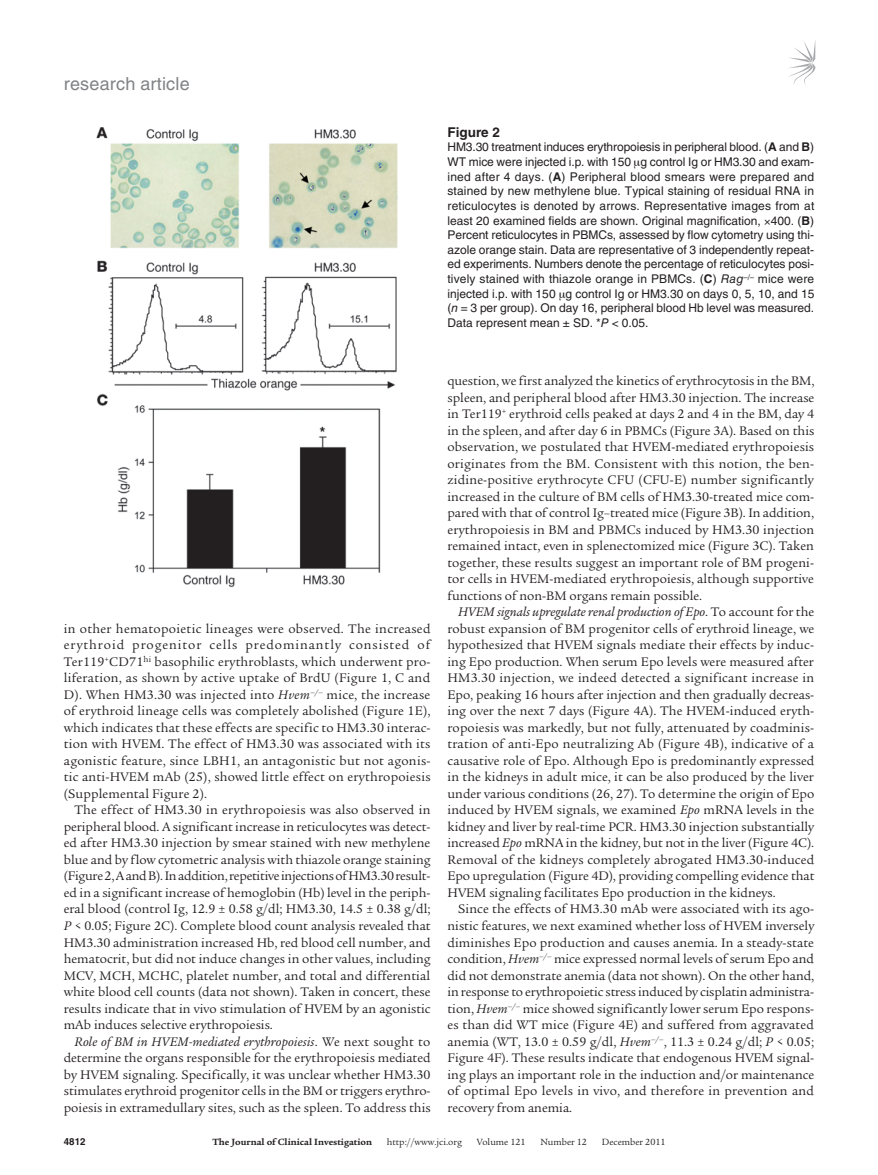
<style>
.page{position:relative;width:878px;height:1175px;background:#fff}
.page>*{position:absolute;margin:0;border:0;box-sizing:border-box;transform-origin:0 0}
.t1{font:18px "Helvetica LT Std";letter-spacing:.01em;color:#808285}
.t2{font:13.5px/16.5px "Legacy Serif Std";color:#231f20;text-align:justify}
.t3{font:700 13.5px "Helvetica LT Std";color:#231f20}
.t4{font:12px/14.7px "Helvetica LT Std";letter-spacing:-.005em;color:#231f20;text-align:justify}
.t5{font:9.75px "Legacy Serif Std";color:#231f20}
.t6{font:700 9.75px "Legacy Serif Std";color:#231f20}
.t7{font:700 9.75px "Helvetica LT Std";color:#231f20}
.s1{font-weight:700}
.s2{font-style:italic}
</style>
<div class="page">
<svg style="left:789px;top:42px;width:26px;height:43px"></svg>
<img style="left:96px;top:127px;width:302px;height:461px">
<h1 class="t1" style="left:64px;top:73px;width:127px">research article</h1>
<p class="t3" style="left:447px;top:124px;width:54px">Figure 2</p>
<p class="t4" style="left:447px;top:140px;width:368px">HM3.30 treatment induces erythropoiesis in peripheral blood. (<span class="s1">A</span> and <span class="s1">B</span>)<br>WT mice were injected i.p. with 150 g control Ig or HM3.30 and exam&shy;ined after 4 days. (<span class="s1">A</span>) Peripheral blood smears were prepared and stained by new methylene blue. Typical staining of residual RNA in reticulocytes is denoted by arrows. Representative images from at least 20 examined fields are shown. Original magnification, 400. (<span class="s1">B</span>)<br>Percent reticulocytes in PBMCs, assessed by flow cytometry using thi&shy;azole orange stain. Data are representative of 3 independently repeat&shy;ed experiments. Numbers denote the percentage of reticulocytes posi&shy;tively stained with thiazole orange in PBMCs. (<span class="s1">C</span>) <span class="s2">Rag</span><sup>–/–</sup> mice were injected i.p. with 150 g control Ig or HM3.30 on days 0, 5, 10, and 15 (<span class="s2">n</span> = 3 per group). On day 16, peripheral blood Hb level was measured.<br>Data represent mean ± SD. *<span class="s2">P</span> &lt; 0.05.</p>
<p class="t2" style="left:64px;top:620px;width:368px">in other hematopoietic lineages were observed. The increased erythroid progenitor cells predominantly consisted of Ter119<sup>+</sup>CD71<sup>hi</sup> basophilic erythroblasts, which underwent pro&shy;liferation, as shown by active uptake of BrdU (Figure 1, C and D). When HM3.30 was injected into <span class="s2">Hvem</span><sup>–/–</sup> mice, the increase of erythroid lineage cells was completely abolished (Figure 1E), which indicates that these effects are specific to HM3.30 interac&shy;tion with HVEM. The effect of HM3.30 was associated with its agonistic feature, since LBH1, an antagonistic but not agonis&shy;tic anti-HVEM mAb (25), showed little effect on erythropoiesis (Supplemental Figure 2).</p>
<p class="t2" style="left:64px;top:802px;width:368px;text-indent:11px">The effect of HM3.30 in erythropoiesis was also observed in peripheral blood. A significant increase in reticulocytes was detect&shy;ed after HM3.30 injection by smear stained with new methylene blue and by flow cytometric analysis with thiazole orange staining (Figure 2, A and B). In addition, repetitive injections of HM3.30 result&shy;ed in a significant increase of hemoglobin (Hb) level in the periph&shy;eral blood (control Ig, 12.9 ± 0.58 g/dl; HM3.30, 14.5 ± 0.38 g/dl; <span class="s2">P</span> &lt; 0.05; Figure 2C). Complete blood count analysis revealed that HM3.30 administration increased Hb, red blood cell number, and hematocrit, but did not induce changes in other values, including MCV, MCH, MCHC, platelet number, and total and differential white blood cell counts (data not shown). Taken in concert, these results indicate that in vivo stimulation of HVEM by an agonistic mAb induces selective erythropoiesis.</p>
<p class="t2" style="left:64px;top:1033px;width:368px;text-indent:11px"><span class="s2">Role of BM in HVEM-mediated erythropoiesis</span>. We next sought to determine the organs responsible for the erythropoiesis mediated by HVEM signaling. Specifically, it was unclear whether HM3.30 stimulates erythroid progenitor cells in the BM or triggers erythro&shy;poiesis in extramedullary sites, such as the spleen. To address this</p>
<p class="t2" style="left:447px;top:373px;width:368px">question, we first analyzed the kinetics of erythrocytosis in the BM, spleen, and peripheral blood after HM3.30 injection. The increase in Ter119<sup>+</sup> erythroid cells peaked at days 2 and 4 in the BM, day 4 in the spleen, and after day 6 in PBMCs (Figure 3A). Based on this observation, we postulated that HVEM-mediated erythropoiesis originates from the BM. Consistent with this notion, the ben&shy;zidine-positive erythrocyte CFU (CFU-E) number significantly increased in the culture of BM cells of HM3.30-treated mice com&shy;pared with that of control Ig–treated mice (Figure 3B). In addition, erythropoiesis in BM and PBMCs induced by HM3.30 injection remained intact, even in splenectomized mice (Figure 3C). Taken together, these results suggest an important role of BM progeni&shy;tor cells in HVEM-mediated erythropoiesis, although supportive functions of non-BM organs remain possible.</p>
<p class="t2" style="left:447px;top:604px;width:368px;text-indent:11px"><span class="s2">HVEM signals upregulate renal production of Epo</span>. To account for the robust expansion of BM progenitor cells of erythroid lineage, we hypothesized that HVEM signals mediate their effects by induc&shy;ing Epo production. When serum Epo levels were measured after HM3.30 injection, we indeed detected a significant increase in Epo, peaking 16 hours after injection and then gradually decreas&shy;ing over the next 7 days (Figure 4A). The HVEM-induced eryth&shy;ropoiesis was markedly, but not fully, attenuated by coadminis&shy;tration of anti-Epo neutralizing Ab (Figure 4B), indicative of a causative role of Epo. Although Epo is predominantly expressed in the kidneys in adult mice, it can be also produced by the liver under various conditions (26, 27). To determine the origin of Epo induced by HVEM signals, we examined <span class="s2">Epo</span> mRNA levels in the kidney and liver by real-time PCR. HM3.30 injection substantially increased <span class="s2">Epo</span> mRNA in the kidney, but not in the liver (Figure 4C).<br>Removal of the kidneys completely abrogated HM3.30-induced Epo upregulation (Figure 4D), providing compelling evidence that HVEM signaling facilitates Epo production in the kidneys.</p>
<p class="t2" style="left:447px;top:901px;width:368px;text-indent:11px">Since the effects of HM3.30 mAb were associated with its ago&shy;nistic features, we next examined whether loss of HVEM inversely diminishes Epo production and causes anemia. In a steady-state condition, <span class="s2">Hvem</span><sup>–/–</sup> mice expressed normal levels of serum Epo and did not demonstrate anemia (data not shown). On the other hand, in response to erythropoietic stress induced by cisplatin administra&shy;tion, <span class="s2">Hvem</span><sup>–/–</sup> mice showed significantly lower serum Epo respons&shy;es than did WT mice (Figure 4E) and suffered from aggravated anemia (WT, 13.0 ± 0.59 g/dl, <span class="s2">Hvem</span><sup>–/–</sup>, 11.3 ± 0.24 g/dl; <span class="s2">P</span> &lt; 0.05; Figure 4F). These results indicate that endogenous HVEM signal&shy;ing plays an important role in the induction and/or maintenance of optimal Epo levels in vivo, and therefore in prevention and recovery from anemia.</p>
<p class="t7" style="left:64px;top:1135px;width:23px">4812</p>
<p class="t6" style="left:212px;top:1135px;width:161px">The Journal of Clinical Investigation</p>
<p class="t5" style="left:387px;top:1136px;width:77px">http://www.jci.org</p>
<p class="t5" style="left:476px;top:1136px;width:50px">Volume 121</p>
<p class="t5" style="left:540px;top:1136px;width:48px">Number 12</p>
<p class="t5" style="left:601px;top:1136px;width:65px">December 2011</p>
</div>
